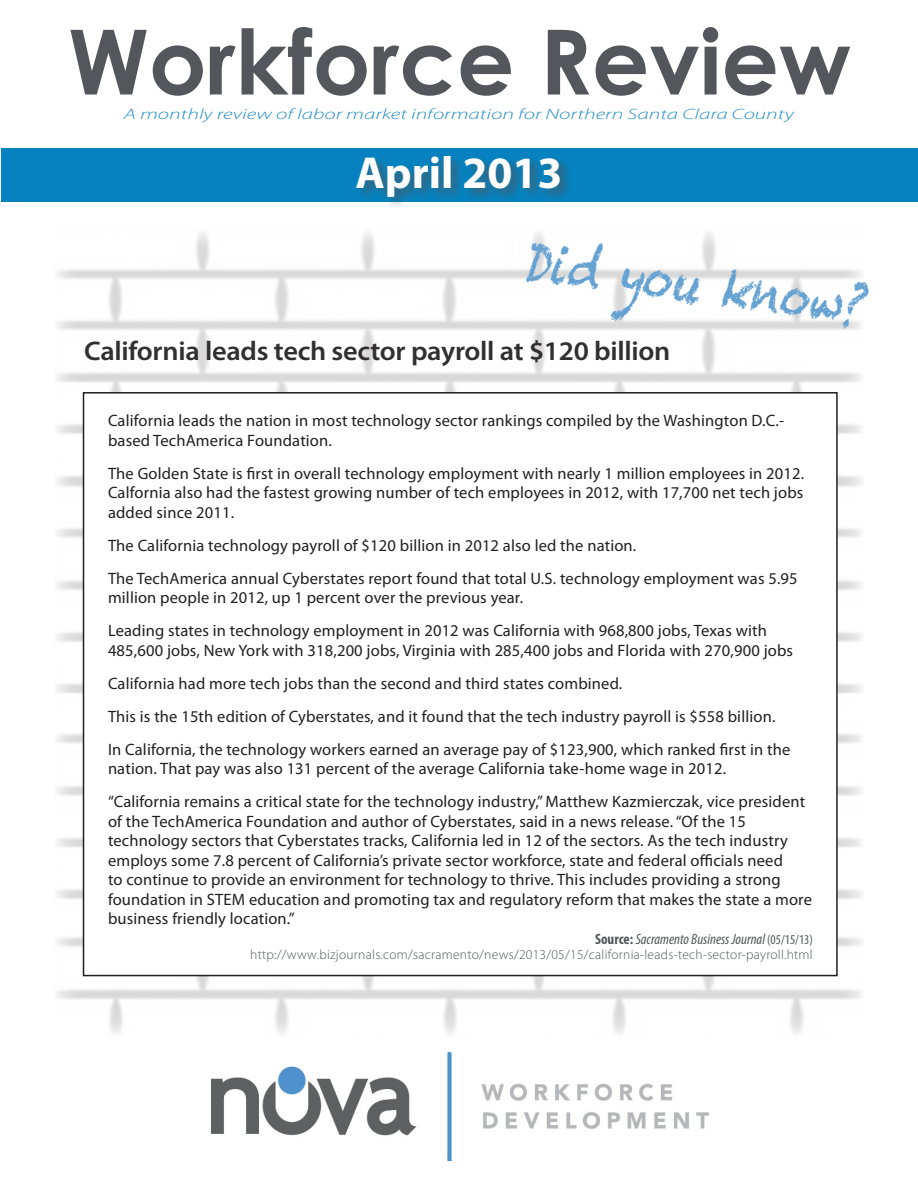
<style>
.page{position:relative;width:918px;height:1188px;background:#fff}
.page>*{position:absolute;margin:0;border:0;box-sizing:border-box;transform-origin:0 0}
.t1{font:700 90px "Century Gothic";color:#53565a}
.t2{font:italic 54px "Chalkduster";color:#66a2d1;scale:.75 1}
.t3{font:700 45px "Myriad Pro";color:#fff}
.t4{font:600 27px "Myriad Pro";letter-spacing:-.01em;color:#312f30;scale:1.05 1}
.t5{font:16.5px/19.5px "Myriad Pro";letter-spacing:.01em;color:#231f20}
.t6{font:italic 300 15px "Myriad Pro";color:#288fc7;scale:1.5 1}
.t7{font:italic condensed 15px "Myriad Pro";color:#53565a}
.t8{font:300 13.5px "Myriad Pro";letter-spacing:.02em;color:#53565a}
.s1{font-weight:700;font-style:normal}
.s2{font-style:normal;font-size:13.5px}
</style>
<div class="page">
<img style="left:57px;top:232px;width:804px;height:802px">
<img style="left:212px;top:1052px;width:496px;height:109px">
<div style="left:1px;top:148px;width:917px;height:54px;background:#0582bf"></div>
<div style="left:84px;top:393px;width:753px;height:583px;background:#fff"></div>
<div style="left:355px;top:153px;width:218px;height:57px;background:#53565a;opacity:.65"></div>
<h1 class="t1" style="left:68px;top:5px;width:784px">Workforce Review</h1>
<p class="t6" style="left:124px;top:105px;width:448px">A monthly review of labor market information for Northern Santa Clara County</p>
<p class="t3" style="left:356px;top:143px;width:208px">April 2013</p>
<h2 class="t2" style="left:525px;top:230px;width:459px;rotate:7deg">Did you know?</h2>
<p class="t4" style="left:84px;top:334px;width:560px">California leads tech sector payroll at $120 billion</p>
<p class="t5" style="left:108px;top:410px;width:678px">California leads the nation in most technology sector rankings compiled by the Washington D.C.- based TechAmerica Foundation.</p>
<p class="t5" style="left:108px;top:463px;width:698px;text-align:justify">The Golden State is first in overall technology employment with nearly 1 million employees in 2012.<br>Calfornia also had the fastest growing number of tech employees in 2012, with 17,700 net tech jobs added since 2011.</p>
<p class="t5" style="left:108px;top:535px;width:530px">The California technology payroll of $120 billion in 2012 also led the nation.</p>
<p class="t5" style="left:108px;top:568px;width:691px">The TechAmerica annual Cyberstates report found that total U.S. technology employment was 5.95 million people in 2012, up 1 percent over the previous year.</p>
<p class="t5" style="left:108px;top:620px;width:687px">Leading states in technology employment in 2012 was California with 968,800 jobs, Texas with<br>485,600 jobs, New York with 318,200 jobs, Virginia with 285,400 jobs and Florida with 270,900 jobs</p>
<p class="t5" style="left:108px;top:673px;width:516px">California had more tech jobs than the second and third states combined.</p>
<p class="t5" style="left:108px;top:706px;width:669px">This is the 15th edition of Cyberstates, and it found that the tech industry payroll is $558 billion.</p>
<p class="t5" style="left:108px;top:739px;width:684px">In California, the technology workers earned an average pay of $123,900, which ranked first in the nation. That pay was also 131 percent of the average California take-home wage in 2012.</p>
<p class="t5" style="left:108px;top:791px;width:705px">“California remains a critical state for the technology industry,” Matthew Kazmierczak, vice president of the TechAmerica Foundation and author of Cyberstates, said in a news release. “Of the 15 technology sectors that Cyberstates tracks, California led in 12 of the sectors. As the tech industry employs some 7.8 percent of California’s private sector workforce, state and federal officials need<br>to continue to provide an environment for technology to thrive. This includes providing a strong foundation in STEM education and promoting tax and regulatory reform that makes the state a more business friendly location.”</p>
<p class="t7" style="left:595px;top:930px;width:219px"><span class="s1">Source:</span> Sacramento Business Journal <span class="s2">(05/15/13)</span></p>
<p class="t8" style="left:250px;top:946px;width:564px">http://www.bizjournals.com/sacramento/news/2013/05/15/california-leads-tech-sector-payroll.html</p>
</div>
